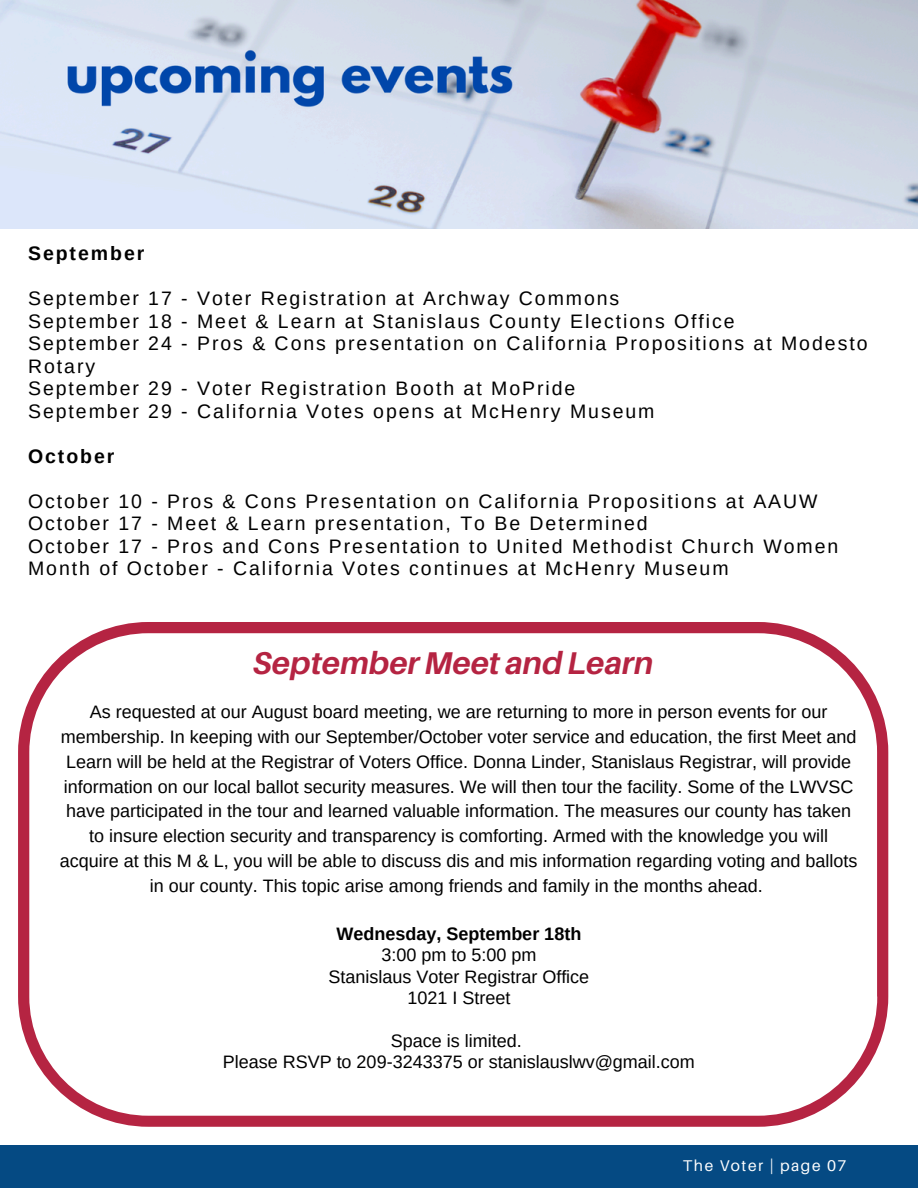
<style>
.page{position:relative;width:918px;height:1188px;background:#fff}
.page>*{position:absolute;margin:0;border:0;box-sizing:border-box;transform-origin:0 0}
.t1{font:italic 700 31.5px "Aileron";color:#b52442}
.t2{font:19.5px/22.5px "Arimo";letter-spacing:.1em;color:#000}
.t3{font:700 19.5px "Arimo";letter-spacing:.1em;color:#000}
.t4{font:18px/24.8px "Arimo";color:#000;text-align:center}
.t5{font:15.6px "Aileron";letter-spacing:.1em;color:#fff}
.s1{font-weight:700}
</style>
<div class="page">
<div style="left:0;top:1145px;width:918px;height:43px;background:#054a83"></div>
<img style="left:0;top:0;width:918px;height:228px">
<svg style="left:18px;top:622px;width:870px;height:505px"></svg>
<p class="t3" style="left:28px;top:243px;width:118px">September</p>
<h2 class="t2" style="left:28px;top:287px;width:841px">September 17 - Voter Registration at Archway Commons<br>September 18 - Meet &amp; Learn at Stanislaus County Elections Office<br>September 24 - Pros &amp; Cons presentation on California Propositions at Modesto Rotary<br>September 29 - Voter Registration Booth at MoPride<br>September 29 - California Votes opens at McHenry Museum</h2>
<h3 class="t3" style="left:28px;top:445px;width:88px">October</h3>
<h2 class="t2" style="left:28px;top:490px;width:812px">October 10 - Pros &amp; Cons Presentation on California Propositions at AAUW October 17 - Meet &amp; Learn presentation, To Be Determined<br>October 17 - Pros and Cons Presentation to United Methodist Church Women Month of October - California Votes continues at McHenry Museum</h2>
<h3 class="t1" style="left:253px;top:643px;width:402px">September Meet and Learn</h3>
<h1 class="t4" style="left:60px;top:700px;width:799px">As requested at our August board meeting, we are returning to more in person events for our membership. In keeping with our September/October voter service and education, the first Meet and Learn will be held at the Registrar of Voters Office. Donna Linder, Stanislaus Registrar, will provide information on our local ballot security measures. We will then tour the facility. Some of the LWVSC have participated in the tour and learned valuable information. The measures our county has taken to insure election security and transparency is comforting. Armed with the knowledge you will acquire at this M &amp; L, you will be able to discuss dis and mis information regarding voting and ballots in our county. This topic arise among friends and family in the months ahead.</h1>
<h3 class="t4" style="left:328px;top:923px;width:262px;line-height:21.3px"><span class="s1">Wednesday, September 18th<br></span>3:00 pm to 5:00 pm<br>Stanislaus Voter Registrar Office<br>1021 I Street</h3>
<h3 class="t4" style="left:223px;top:1030px;width:474px;line-height:21.3px">Space is limited.<br>Please RSVP to 209-3243375 or stanislauslwv@gmail.com</h3>
<p class="t5" style="left:683px;top:1156px;width:165px">The Voter | page 07</p>
</div>
